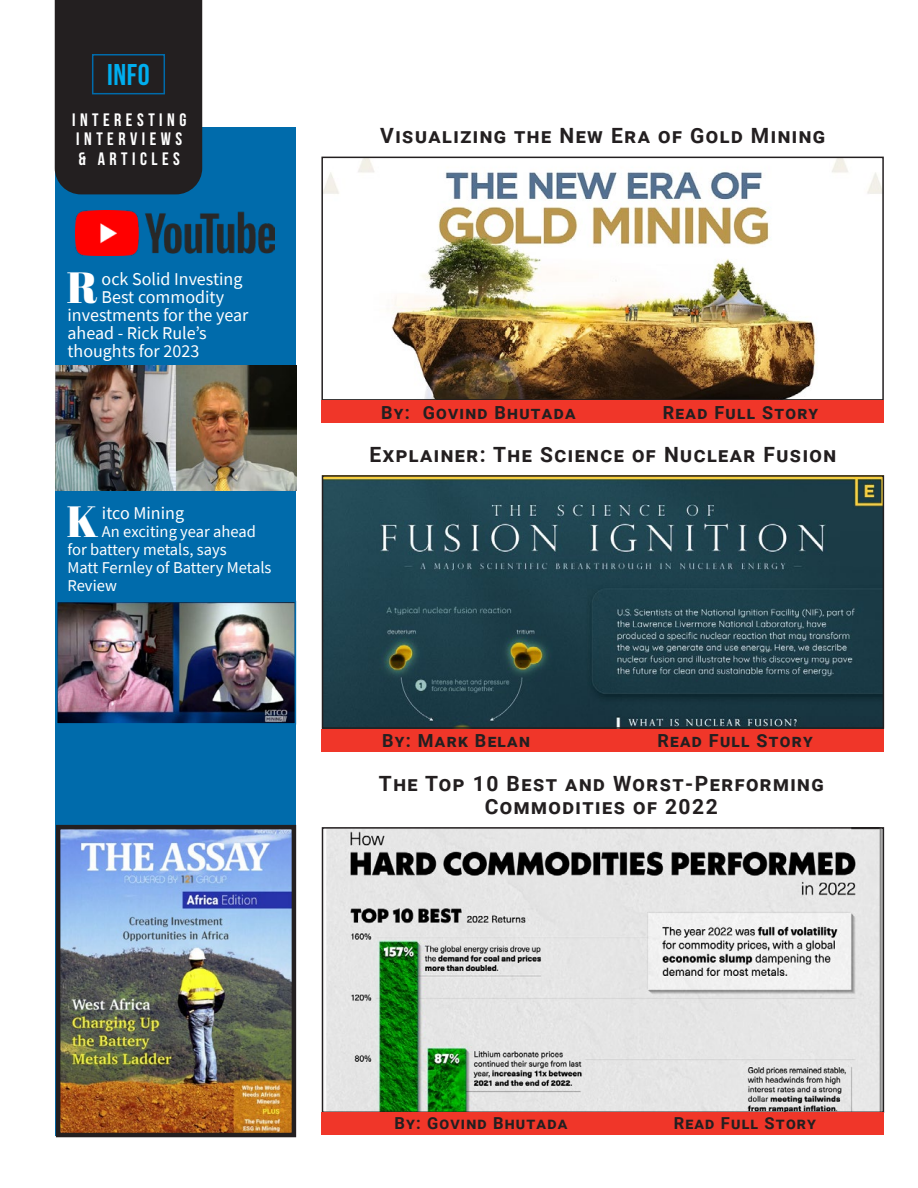
<style>
.page{position:relative;width:918px;height:1188px;background:#fff}
.page>*{position:absolute;margin:0;border:0;box-sizing:border-box;transform-origin:0 0}
.Paragraph___drop_cap{font:43.65px "Abril Fatface";color:#fff}
.t1{font:700 30px "Bebas Neue";color:#00aeef}
.Names{font:700 21px/22.5px "Roboto";letter-spacing:.07em;color:#231f20;text-align:center}
.Paragraph___drop_cap-2{font:18px "Source Sans Pro";color:#fff}
.Names-2{font:700 18px "Roboto";letter-spacing:.07em;color:#231f20}
.t2{font:700 18px/19.5px "Bebas Neue";letter-spacing:.25em;color:#fff}
.Paragraph___drop_cap-3{font:16.5px/18px "Source Sans Pro";color:#fff}
.Names-3{font:700 16.5px "Roboto";letter-spacing:.07em;color:#231f20}
</style>
<div class="page">
<div style="left:56px;top:127px;width:240px;height:1008px;background:#006bab"></div>
<div style="left:54px;top:0;width:149px;height:195px;background:#231f20"></div>
<div style="left:92px;top:54px;width:73px;height:40px;border:2px solid #006bab"></div>
<img style="left:324px;top:160px;width:557px;height:238px">
<div style="left:321px;top:157px;width:563px;height:244px;border:2px solid #231f20"></div>
<img style="left:326px;top:830px;width:555px;height:280px">
<div style="left:322px;top:827px;width:562px;height:286px;border:2px solid #231f20"></div>
<img style="left:325px;top:478px;width:556px;height:248px">
<div style="left:322px;top:475px;width:562px;height:254px;border:2px solid #231f20"></div>
<div style="left:321px;top:729px;width:563px;height:23px;background:#f03629"></div>
<img style="left:76px;top:211px;width:198px;height:44px">
<div style="left:322px;top:1112px;width:562px;height:23px;background:#f03629"></div>
<div style="left:321px;top:401px;width:563px;height:22px;background:#f03629"></div>
<img style="left:59px;top:604px;width:234px;height:118px">
<div style="left:56px;top:601px;width:240px;height:124px;border:2px solid #006bab"></div>
<img style="left:61px;top:830px;width:230px;height:302px">
<div style="left:56px;top:825px;width:240px;height:312px;border:4px solid #231f20"></div>
<img style="left:55px;top:365px;width:242px;height:125px">
<p class="t1" style="left:107px;top:59px;width:44px">INFO</p>
<p class="t2" style="left:72px;top:110px;width:116px">INTERESTING<br>INTERVIEWS &amp; ARTICLES</p>
<p class="Paragraph___drop_cap" style="left:67px;top:257px;width:33px">R</p>
<p class="Paragraph___drop_cap-2" style="left:102px;top:268px;width:142px">ock Solid Investing</p>
<p class="Paragraph___drop_cap-2" style="left:102px;top:286px;width:124px">Best commodity</p>
<p class="Paragraph___drop_cap-2" style="left:68px;top:304px;width:182px">investments for the year</p>
<p class="Paragraph___drop_cap-2" style="left:68px;top:322px;width:141px">ahead - Rick Rule’s</p>
<p class="Paragraph___drop_cap-2" style="left:68px;top:340px;width:133px">thoughts for 2023</p>
<p class="Paragraph___drop_cap" style="left:66px;top:491px;width:34px">K</p>
<p class="Paragraph___drop_cap-2" style="left:102px;top:502px;width:84px">itco Mining</p>
<p class="Paragraph___drop_cap-3" style="left:68px;top:523px;width:205px;text-indent:34px">An exciting year ahead for battery metals, says<br>Matt Fernley of Battery Metals<br>Review</p>
<p class="Names" style="left:380px;top:123px;width:446px">Visualizing the New Era of Gold Mining</p>
<p class="Names-2" style="left:381px;top:400px;width:195px">By: Govind Bhutada</p>
<p class="Names-2" style="left:663px;top:400px;width:156px">Read Full Story</p>
<p class="Names" style="left:369px;top:442px;width:468px">Explainer: The Science of Nuclear Fusion</p>
<p class="Names-2" style="left:382px;top:728px;width:149px">By: Mark Belan</p>
<p class="Names-2" style="left:658px;top:728px;width:156px">Read Full Story</p>
<p class="Names" style="left:379px;top:772px;width:446px">The Top 10 Best and Worst-Performing<br>Commodities of 2022</p>
<p class="Names-3" style="left:394px;top:1112px;width:174px">By: Govind Bhutada</p>
<p class="Names-3" style="left:674px;top:1112px;width:143px">Read Full Story</p>
</div>
